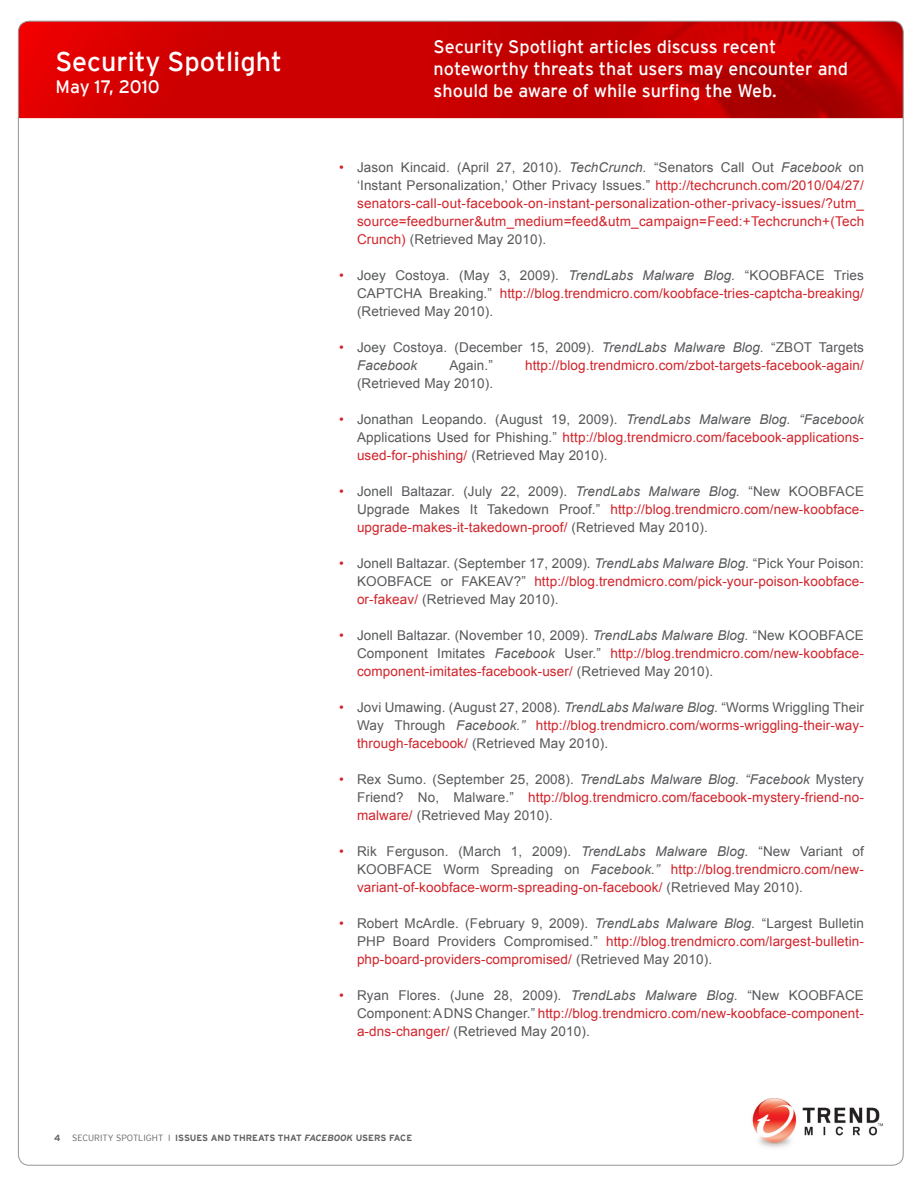
<style>
.page{position:relative;width:918px;height:1188px;background:#fff}
.page>*{position:absolute;margin:0;border:0;box-sizing:border-box;transform-origin:0 0}
.t1{font:27px "Interstate";color:#fff}
.t2{font:18px/21.6px "Interstate";color:#fff}
.bulleted_item{font:13.5px/18px "Arial";letter-spacing:.01em;color:#57585a;text-align:justify}
.bulleted_item-2{font:13.5px/18px "Arial";letter-spacing:.01em;color:#d1232a;text-align:justify}
.t3{font:700 9px "Interstate";color:#636366}
.s1{color:#57585a}
.s2{font-style:italic;color:#57585a}
.s3{color:#d1232a}
.s4{font-style:italic}
.s5{font-weight:300}
</style>
<div class="page">
<img style="left:18px;top:21px;width:884px;height:97px">
<img style="left:752px;top:1098px;width:130px;height:50px">
<h1 class="t1" style="left:56px;top:47px;width:228px">Security Spotlight</h1>
<h2 class="t2" style="left:56px;top:76px;width:106px">May 17, 2010</h2>
<h2 class="t2" style="left:434px;top:36px;width:416px">Security Spotlight articles discuss recent noteworthy threats that users may encounter and should be aware of while surfing the Web.</h2>
<p class="bulleted_item-2" style="left:357px;top:158px;width:509px;text-indent:-18px">• <span class="s1">Jason Kincaid. (April 27, 2010).</span> <span class="s2">TechCrunch.</span> <span class="s1">“Senators Call Out</span> <span class="s2">Facebook</span> <span class="s1">on ‘Instant Personalization,’ Other Privacy Issues.”</span> http://techcrunch.com/2010/04/27/ senators-call-out-facebook-on-instant-personalization-other-privacy-issues/?utm_ source=feedburner&amp;utm_medium=feed&amp;utm_campaign=Feed:+Techcrunch+(Tech Crunch) <span class="s1">(Retrieved May 2010).</span></p>
<p class="bulleted_item" style="left:357px;top:266px;width:509px;text-indent:-18px"><span class="s3">•</span> Joey Costoya. (May 3, 2009). <span class="s4">TrendLabs Malware Blog.</span> “KOOBFACE Tries CAPTCHA Breaking.” <span class="s3">http://blog.trendmicro.com/koobface-tries-captcha-breaking/ </span>(Retrieved May 2010).</p>
<p class="bulleted_item" style="left:357px;top:338px;width:509px;text-indent:-18px"><span class="s3">•</span> Joey Costoya. (December 15, 2009). <span class="s4">TrendLabs Malware Blog.</span> “ZBOT Targets<br><span class="s4">Facebook</span></p>
<p class="bulleted_item" style="left:449px;top:356px;width:45px">Again.”</p>
<p class="bulleted_item-2" style="left:525px;top:356px;width:340px">http://blog.trendmicro.com/zbot-targets-facebook-again/</p>
<p class="bulleted_item" style="left:357px;top:374px;width:138px">(Retrieved May 2010).</p>
<p class="bulleted_item" style="left:357px;top:410px;width:508px;text-indent:-18px"><span class="s3">•</span> Jonathan Leopando. (August 19, 2009). <span class="s4">TrendLabs Malware Blog. “Facebook </span>Applications Used for Phishing.” <span class="s3">http://blog.trendmicro.com/facebook-applications&shy;used-for-phishing/</span> (Retrieved May 2010).</p>
<p class="bulleted_item" style="left:357px;top:482px;width:509px;text-indent:-18px"><span class="s3">•</span> Jonell Baltazar. (July 22, 2009). <span class="s4">TrendLabs Malware Blog.</span> “New KOOBFACE Upgrade Makes It Takedown Proof.” <span class="s3">http://blog.trendmicro.com/new-koobface&shy;upgrade-makes-it-takedown-proof/</span> (Retrieved May 2010).</p>
<p class="bulleted_item" style="left:357px;top:554px;width:508px;text-indent:-18px"><span class="s3">•</span> Jonell Baltazar. (September 17, 2009). <span class="s4">TrendLabs Malware Blog.</span> “Pick Your Poison:<br>KOOBFACE or FAKEAV?” <span class="s3">http://blog.trendmicro.com/pick-your-poison-koobface&shy;or-fakeav/</span> (Retrieved May 2010).</p>
<p class="bulleted_item" style="left:357px;top:626px;width:508px;text-indent:-18px"><span class="s3">•</span> Jonell Baltazar. (November 10, 2009). <span class="s4">TrendLabs Malware Blog.</span> “New KOOBFACE Component Imitates <span class="s4">Facebook</span> User.” <span class="s3">http://blog.trendmicro.com/new-koobface&shy;component-imitates-facebook-user/</span> (Retrieved May 2010).</p>
<p class="bulleted_item" style="left:357px;top:698px;width:508px;text-indent:-18px"><span class="s3">•</span> Jovi Umawing. (August 27, 2008). <span class="s4">TrendLabs Malware Blog.</span> “Worms Wriggling Their Way Through <span class="s4">Facebook.”</span> <span class="s3">http://blog.trendmicro.com/worms-wriggling-their-way&shy;through-facebook/</span> (Retrieved May 2010).</p>
<p class="bulleted_item" style="left:357px;top:770px;width:508px;text-indent:-18px"><span class="s3">•</span> Rex Sumo. (September 25, 2008). <span class="s4">TrendLabs Malware Blog. “Facebook</span> Mystery Friend? No, Malware.” <span class="s3">http://blog.trendmicro.com/facebook-mystery-friend-no&shy;malware/</span> (Retrieved May 2010).</p>
<p class="bulleted_item" style="left:357px;top:842px;width:508px;text-indent:-18px"><span class="s3">•</span> Rik Ferguson. (March 1, 2009). <span class="s4">TrendLabs Malware Blog.</span> “New Variant of KOOBFACE Worm Spreading on <span class="s4">Facebook.”</span> <span class="s3">http://blog.trendmicro.com/new&shy;variant-of-koobface-worm-spreading-on-facebook/</span> (Retrieved May 2010).</p>
<p class="bulleted_item" style="left:357px;top:914px;width:508px;text-indent:-18px"><span class="s3">•</span> Robert McArdle. (February 9, 2009). <span class="s4">TrendLabs Malware Blog.</span> “Largest Bulletin PHP Board Providers Compromised.” <span class="s3">http://blog.trendmicro.com/largest-bulletin&shy;php-board-providers-compromised/</span> (Retrieved May 2010).</p>
<p class="bulleted_item" style="left:357px;top:986px;width:508px;text-indent:-18px"><span class="s3">•</span> Ryan Flores. (June 28, 2009). <span class="s4">TrendLabs Malware Blog.</span> “New KOOBFACE Component: A DNS Changer.” <span class="s3">http://blog.trendmicro.com/new-koobface-component&shy;a-dns-changer/</span> (Retrieved May 2010).</p>
<p class="t3" style="left:54px;top:1133px;width:8px">4</p>
<p class="t3" style="left:72px;top:1133px;width:342px"><span class="s5">SECURITY SPOTLIGHT I</span> ISSUES AND THREATS THAT <span class="s4">FACEBOOK</span> USERS FACE</p>
</div>
